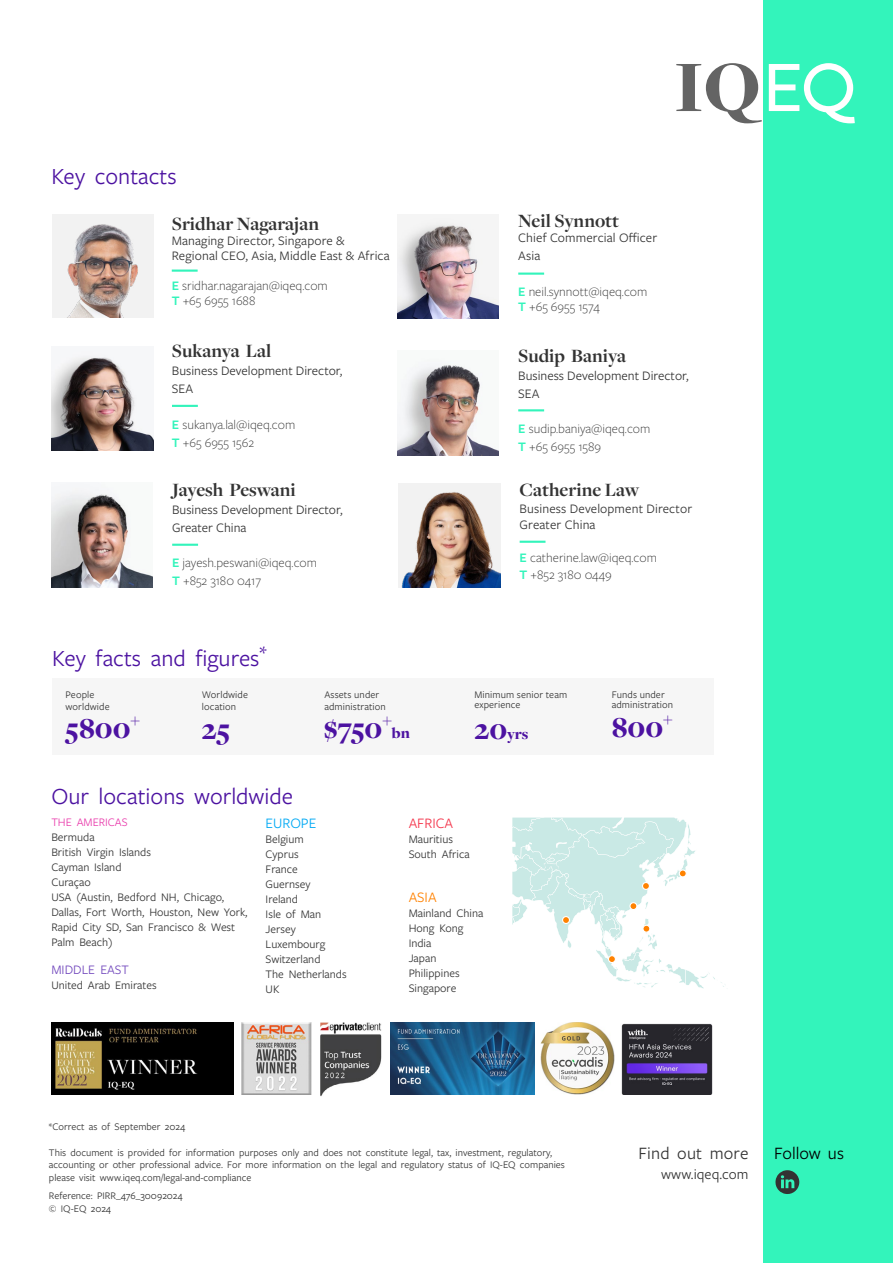
<style>
.page{position:relative;width:893px;height:1263px;background:#fff}
.page>*{position:absolute;margin:0;border:0;box-sizing:border-box;transform-origin:0 0}
.t1{font:900 30px "Freight Disp Pro";color:#4c12a1}
.t2{font:24px "Freight Sans Pro";color:#4c12a1}
.t3{font:700 19.5px "Freight Disp Pro";color:#333}
.t4{font:18px "Freight Sans Pro";letter-spacing:.01em;color:#333}
.t5{font:18px "Freight Sans Pro";color:#000}
.t6{font:900 15.9px "Freight Disp Pro";color:#4c12a1}
.t7{font:15px "Freight Sans Pro";color:#333}
.t8{font:15px "Freight Sans Pro";color:#00a9f4}
.t9{font:15px "Freight Sans Pro";color:#f4364c}
.t10{font:15px "Freight Sans Pro";color:#ff8200}
.t11{font:13.5px/18px "Freight Sans Pro";letter-spacing:.005em;color:#333}
.t12{font:300 13.5px/18px "Freight Sans Pro";color:#333}
.t13{font:13.5px "Freight Sans Pro";color:#7248bd}
.t14{font:12px/15px "Freight Sans Pro";color:#333}
.t15{font:12px "Freight Sans Pro";color:#e93cac}
.t16{font:10.5px/12px "Freight Sans Pro";color:#333}
.s1{font-weight:600;color:#33f4bb}
.s2{font-size:25.5px}
.s3{font-size:30px}
</style>
<div class="page">
<div style="left:763px;top:0;width:130px;height:1263px;background:#33f4bb"></div>
<svg style="left:676px;top:63px;width:86px;height:60px"></svg>
<svg style="left:769px;top:63px;width:86px;height:60px"></svg>
<div style="left:52px;top:679px;width:661px;height:76px;background:#f6f6f6"></div>
<svg style="left:512px;top:817px;width:212px;height:172px"></svg>
<div style="left:679px;top:870px;width:7px;height:7px;background:#ff8200;border-radius:50%"></div>
<div style="left:679px;top:869px;width:8px;height:8px;border:1px solid #fff;border-radius:50%"></div>
<div style="left:642px;top:882px;width:7px;height:7px;background:#ff8200;border-radius:50%"></div>
<div style="left:642px;top:882px;width:8px;height:8px;border:1px solid #fff;border-radius:50%"></div>
<div style="left:630px;top:903px;width:7px;height:6px;background:#ff8200;border-radius:50%"></div>
<div style="left:629px;top:902px;width:8px;height:8px;border:1px solid #fff;border-radius:50%"></div>
<div style="left:563px;top:916px;width:6px;height:7px;background:#ff8200;border-radius:50%"></div>
<div style="left:562px;top:916px;width:8px;height:8px;border:1px solid #fff;border-radius:50%"></div>
<div style="left:608px;top:956px;width:7px;height:6px;background:#ff8200;border-radius:50%"></div>
<div style="left:608px;top:955px;width:8px;height:8px;border:1px solid #fff;border-radius:50%"></div>
<div style="left:643px;top:925px;width:7px;height:7px;background:#ff8200;border-radius:50%"></div>
<div style="left:642px;top:925px;width:8px;height:8px;border:1px solid #fff;border-radius:50%"></div>
<svg style="left:775px;top:1170px;width:24px;height:24px"></svg>
<hr style="left:518px;top:273px;width:26px;height:2px;background:#33f4bb">
<img style="left:398px;top:218px;width:100px;height:101px">
<hr style="left:172px;top:405px;width:26px;height:2px;background:#33f4bb">
<hr style="left:172px;top:544px;width:26px;height:2px;background:#33f4bb">
<hr style="left:520px;top:541px;width:25px;height:2px;background:#33f4bb">
<img style="left:51px;top:355px;width:102px;height:96px">
<img style="left:51px;top:489px;width:102px;height:98px">
<hr style="left:518px;top:409px;width:26px;height:2px;background:#33f4bb">
<img style="left:397px;top:364px;width:102px;height:91px">
<hr style="left:172px;top:270px;width:26px;height:2px;background:#33f4bb">
<img style="left:52px;top:214px;width:102px;height:104px">
<img style="left:398px;top:483px;width:102px;height:104px">
<img style="left:51px;top:1022px;width:182px;height:73px">
<img style="left:241px;top:1022px;width:71px;height:73px">
<img style="left:320px;top:1022px;width:61px;height:74px">
<img style="left:390px;top:1022px;width:145px;height:73px">
<img style="left:541px;top:1022px;width:73px;height:73px">
<img style="left:621px;top:1023px;width:92px;height:72px">
<h2 class="t2" style="left:51px;top:160px;width:127px">Key contacts</h2>
<h3 class="t3" style="left:172px;top:211px;width:149px">Sridhar Nagarajan</h3>
<p class="t11" style="left:172px;top:232px;width:220px;line-height:15px">Managing Director, Singapore &amp;<br>Regional CEO, Asia, Middle East &amp; Africa</p>
<p class="t12" style="left:172px;top:277px;width:158px;line-height:15px"><span class="s1">E</span> sridhar.nagarajan@iqeq.com<br><span class="s1">T</span> +65 6955 1688</p>
<h3 class="t3" style="left:172px;top:338px;width:101px">Sukanya Lal</h3>
<p class="t11" style="left:172px;top:361px;width:172px">Business Development Director,<br>SEA</p>
<p class="t12" style="left:172px;top:415px;width:125px"><span class="s1">E</span> sukanya.lal@iqeq.com<br><span class="s1">T</span> +65 6955 1562</p>
<h3 class="t3" style="left:172px;top:477px;width:125px">Jayesh Peswani</h3>
<p class="t11" style="left:172px;top:500px;width:172px">Business Development Director,<br>Greater China</p>
<p class="t12" style="left:172px;top:553px;width:146px"><span class="s1">E</span> jayesh.peswani@iqeq.com<br><span class="s1">T</span> +852 3180 0417</p>
<h3 class="t3" style="left:518px;top:208px;width:102px">Neil Synnott</h3>
<p class="t11" style="left:518px;top:228px;width:140px">Chief Commercial Officer<br>Asia</p>
<p class="t12" style="left:518px;top:283px;width:131px;line-height:15px"><span class="s1">E</span> neil.synnott@iqeq.com<br><span class="s1">T</span> +65 6955 1574</p>
<h3 class="t3" style="left:518px;top:343px;width:109px">Sudip Baniya</h3>
<p class="t11" style="left:518px;top:366px;width:172px">Business Development Director,<br>SEA</p>
<p class="t12" style="left:518px;top:419px;width:134px"><span class="s1">E</span> sudip.baniya@iqeq.com<br><span class="s1">T</span> +65 6955 1589</p>
<h3 class="t3" style="left:520px;top:477px;width:121px">Catherine Law</h3>
<p class="t11" style="left:520px;top:499px;width:174px;line-height:16.5px">Business Development Director<br>Greater China</p>
<p class="t12" style="left:520px;top:549px;width:139px;line-height:16.5px"><span class="s1">E</span> catherine.law@iqeq.com<br><span class="s1">T</span> +852 3180 0449</p>
<h2 class="t2" style="left:52px;top:642px;width:216px">Key facts and figures<sup>*</sup></h2>
<p class="t16" style="left:66px;top:688px;width:46px">People worldwide</p>
<p class="t16" style="left:202px;top:688px;width:48px">Worldwide location</p>
<p class="t16" style="left:324px;top:688px;width:63px">Assets under administration</p>
<p class="t16" style="left:474px;top:688px;width:94px;line-height:10.5px">Minimum senior team experience</p>
<p class="t16" style="left:612px;top:688px;width:63px;line-height:10.5px">Funds under administration</p>
<h1 class="t1" style="left:66px;top:708px;width:76px">5800<sup>+</sup></h1>
<h1 class="t1" style="left:202px;top:709px;width:30px">25</h1>
<h1 class="t1" style="left:324px;top:709px;width:69px"><span class="s2">$</span>750<sup>+</sup></h1>
<h3 class="t6" style="left:392px;top:723px;width:20px">bn</h3>
<h3 class="t6" style="left:474px;top:723px;width:56px"><span class="s3">20</span>yrs</h3>
<h1 class="t1" style="left:612px;top:707px;width:63px">800<sup>+</sup></h1>
<h2 class="t2" style="left:51px;top:780px;width:243px">Our locations worldwide</h2>
<p class="t15" style="left:51px;top:814px;width:78px">THE AMERICAS</p>
<p class="t14" style="left:51px;top:829px;width:198px">Bermuda<br>British Virgin Islands<br>Cayman Island<br>Curaçao<br>USA (Austin, Bedford NH, Chicago,<br>Dallas, Fort Worth, Houston, New York,<br>Rapid City SD, San Francisco &amp; West<br>Palm Beach)</p>
<h3 class="t8" style="left:266px;top:813px;width:52px">EUROPE</h3>
<p class="t14" style="left:266px;top:831px;width:83px">Belgium<br>Cyprus<br>France<br>Guernsey<br>Ireland<br>Isle of Man<br>Jersey<br>Luxembourg<br>Switzerland<br>The Netherlands<br>UK</p>
<p class="t13" style="left:51px;top:960px;width:79px">MIDDLE EAST</p>
<p class="t14" style="left:51px;top:977px;width:107px">United Arab Emirates</p>
<h3 class="t9" style="left:409px;top:813px;width:46px">AFRICA</h3>
<p class="t14" style="left:409px;top:831px;width:63px">Mauritius<br>South Africa</p>
<h3 class="t10" style="left:409px;top:887px;width:30px">ASIA</h3>
<p class="t14" style="left:409px;top:905px;width:76px">Mainland China<br>Hong Kong<br>India<br>Japan<br>Philippines<br>Singapore</p>
<p class="t16" style="left:49px;top:1120px;width:138px">*Correct as of September 2024</p>
<p class="t16" style="left:49px;top:1145px;width:517px;line-height:12.6px">This document is provided for information purposes only and does not constitute legal, tax, investment, regulatory, accounting or other professional advice. For more information on the legal and regulatory status of IQ-EQ companies please visit www.iqeq.com/legal-and-compliance</p>
<p class="t16" style="left:49px;top:1189px;width:135px;line-height:12.6px">Reference: PIRR_476_30092024 © IQ-EQ 2024</p>
<h3 class="t4" style="left:638px;top:1141px;width:111px">Find out more</h3>
<h3 class="t5" style="left:774px;top:1141px;width:72px">Follow us</h3>
<h3 class="t7" style="left:661px;top:1164px;width:89px">www.iqeq.com</h3>
</div>
